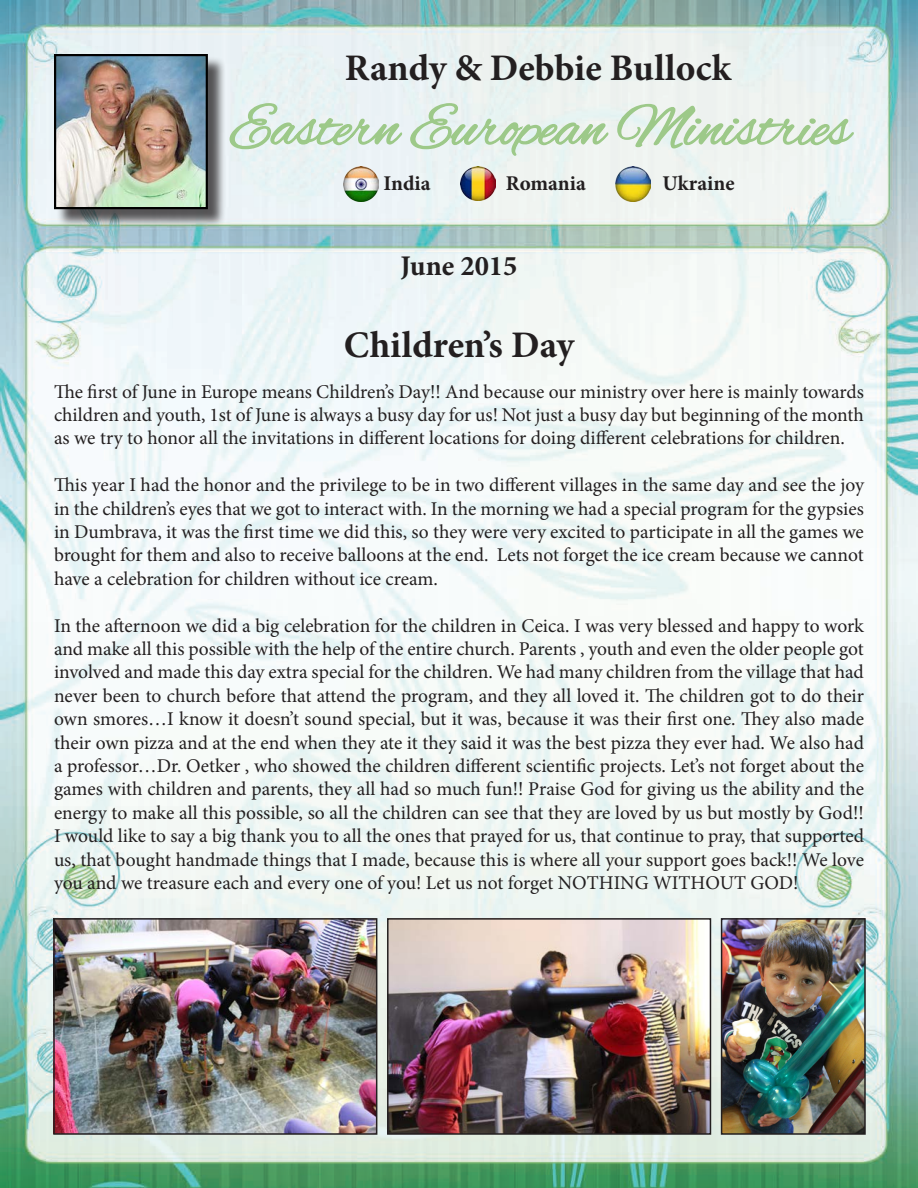
<style>
.page{position:relative;width:918px;height:1188px;background:#fff}
.page>*{position:absolute;margin:0;border:0;box-sizing:border-box;transform-origin:0 0}
.t1{font:60px "Alex Brush";color:#9dc989}
.t2{font:700 37.5px "Minion Pro";color:#231f20}
.t3{font:700 28.5px "Minion Pro";color:#231f20}
.t4{font:700 21px "Minion Pro";color:#231f20}
.t5{font:19.5px/23.4px "Minion Pro";letter-spacing:-.005em;color:#231f20;text-align:justify}
</style>
<div class="page">
<img style="left:0;top:0;width:918px;height:1188px">
<svg style="left:229px;top:102px;width:174px;height:48px;background:#d9e9dd"></svg>
<svg style="left:409px;top:102px;width:201px;height:55px;background:#dcebdf"></svg>
<svg style="left:616px;top:103px;width:239px;height:53px"></svg>
<img style="left:461px;top:166px;width:35px;height:35px">
<img style="left:344px;top:166px;width:35px;height:35px">
<img style="left:616px;top:166px;width:35px;height:35px">
<div style="left:56px;top:56px;width:170px;height:172px;background:#231f20;opacity:.75"></div>
<img style="left:57px;top:57px;width:148px;height:149px">
<div style="left:54px;top:54px;width:154px;height:155px;border:2px solid #000"></div>
<img style="left:56px;top:921px;width:318px;height:211px">
<div style="left:53px;top:918px;width:324px;height:217px;border:2px solid #231f20"></div>
<img style="left:390px;top:921px;width:318px;height:211px">
<div style="left:387px;top:918px;width:324px;height:217px;border:2px solid #231f20"></div>
<img style="left:724px;top:921px;width:139px;height:211px">
<div style="left:721px;top:918px;width:145px;height:217px;border:2px solid #231f20"></div>
<p class="t2" style="left:345px;top:42px;width:388px">Randy &amp; Debbie Bullock</p>
<p class="t1" style="left:230px;top:94px;width:621px">Eastern European Ministries</p>
<p class="t4" style="left:384px;top:168px;width:49px">India</p>
<p class="t4" style="left:506px;top:168px;width:81px">Romania</p>
<p class="t4" style="left:663px;top:168px;width:74px">Ukraine</p>
<p class="t3" style="left:401px;top:246px;width:118px">June 2015</p>
<p class="t2" style="left:344px;top:318px;width:232px">Children’s Day</p>
<p class="t5" style="left:54px;top:380px;width:812px">The first of June in Europe means Children’s Day!! And because our ministry over here is mainly towards children and youth, 1st of June is always a busy day for us! Not just a busy day but beginning of the month as we try to honor all the invitations in different locations for doing different celebrations for children.</p>
<p class="t5" style="left:54px;top:473px;width:812px">This year I had the honor and the privilege to be in two different villages in the same day and see the joy in the children’s eyes that we got to interact with. In the morning we had a special program for the gypsies in Dumbrava, it was the first time we did this, so they were very excited to participate in all the games we brought for them and also to receive balloons at the end. Lets not forget the ice cream because we cannot have a celebration for children without ice cream.</p>
<p class="t5" style="left:54px;top:614px;width:812px">In the afternoon we did a big celebration for the children in Ceica. I was very blessed and happy to work and make all this possible with the help of the entire church. Parents , youth and even the older people got involved and made this day extra special for the children. We had many children from the village that had never been to church before that attend the program, and they all loved it. The children got to do their own smores…I know it doesn’t sound special, but it was, because it was their first one. They also made their own pizza and at the end when they ate it they said it was the best pizza they ever had. We also had a professor…Dr. Oetker , who showed the children different scientific projects. Let’s not forget about the games with children and parents, they all had so much fun!! Praise God for giving us the ability and the energy to make all this possible, so all the children can see that they are loved by us but mostly by God!!<br>I would like to say a big thank you to all the ones that prayed for us, that continue to pray, that supported us, that bought handmade things that I made, because this is where all your support goes back!! We love you and we treasure each and every one of you! Let us not forget NOTHING WITHOUT GOD!</p>
</div>
